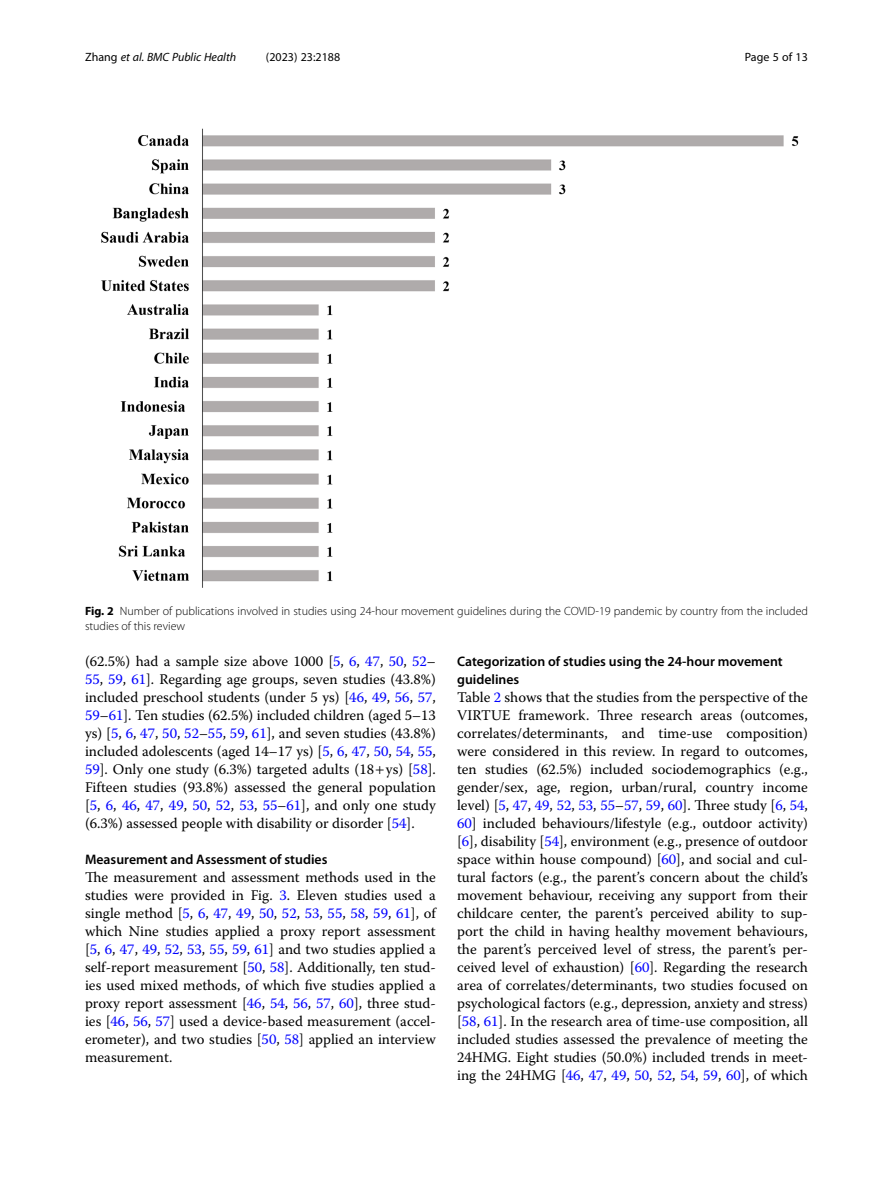
<style>
.page{position:relative;width:893px;height:1191px;background:#fff}
.page>*{position:absolute;margin:0;border:0;box-sizing:border-box;transform-origin:0 0}
.Body_Text{font:14.7px/18px "Warnock Pro";color:#000;text-align:justify}
.Body_Text_Indent{font:14.7px/18px "Warnock Pro";color:#000;text-align:justify}
.Head_2{font:600 13.8px/18px "Myriad Pro";color:#000}
.Figure_Caption{font:300 12px/15px "Myriad Pro";color:#000}
.t1{font:italic 12px "Myriad Pro";color:#000}
.t2{font:12px "Myriad Pro";color:#000}
.s1{font-style:normal}
.s2{font-weight:700}
.s3{color:#00f}
</style>
<div class="page">
<img style="left:101px;top:128px;width:698px;height:460px">
<p class="t1" style="left:85px;top:50px;width:153px"><span class="s1">Zhang</span> et al. BMC Public Health</p>
<p class="t2" style="left:266px;top:50px;width:76px">(2023) 23:2188</p>
<p class="t2" style="left:745px;top:50px;width:65px">Page 5 of 13</p>
<p class="Figure_Caption" style="left:85px;top:604px;width:724px"><span class="s2">Fig. 2</span> Number of publications involved in studies using 24-hour movement guidelines during the COVID-19 pandemic by country from the included studies of this review</p>
<p class="Body_Text_Indent" style="left:85px;top:652px;width:352px">(62.5%) had a sample size above 1000 [<span class="s3">5</span>, <span class="s3">6</span>, <span class="s3">47</span>, <span class="s3">50</span>, <span class="s3">52</span>– <span class="s3">55</span>, <span class="s3">59</span>, <span class="s3">61</span>]. Regarding age groups, seven studies (43.8%) included preschool students (under 5 ys) [<span class="s3">46</span>, <span class="s3">49</span>, <span class="s3">56</span>, <span class="s3">57</span>, <span class="s3">59</span>–<span class="s3">61</span>]. Ten studies (62.5%) included children (aged 5–13 ys) [<span class="s3">5</span>, <span class="s3">6</span>, <span class="s3">47</span>, <span class="s3">50</span>, <span class="s3">52</span>–<span class="s3">55</span>, <span class="s3">59</span>, <span class="s3">61</span>], and seven studies (43.8%) included adolescents (aged 14–17 ys) [<span class="s3">5</span>, <span class="s3">6</span>, <span class="s3">47</span>, <span class="s3">50</span>, <span class="s3">54</span>, <span class="s3">55</span>, <span class="s3">59</span>]. Only one study (6.3%) targeted adults (18 ys) [<span class="s3">58</span>].<br>Fifteen studies (93.8%) assessed the general population [<span class="s3">5</span>, <span class="s3">6</span>, <span class="s3">46</span>, <span class="s3">47</span>, <span class="s3">49</span>, <span class="s3">50</span>, <span class="s3">52</span>, <span class="s3">53</span>, <span class="s3">55</span>–<span class="s3">61</span>], and only one study (6.3%) assessed people with disability or disorder [<span class="s3">54</span>].</p>
<p class="Head_2" style="left:85px;top:850px;width:244px">Measurement and Assessment of studies</p>
<p class="Body_Text" style="left:85px;top:868px;width:352px">The measurement and assessment methods used in the studies were provided in Fig. <span class="s3">3</span>. Eleven studies used a single method [<span class="s3">5</span>, <span class="s3">6</span>, <span class="s3">47</span>, <span class="s3">49</span>, <span class="s3">50</span>, <span class="s3">52</span>, <span class="s3">53</span>, <span class="s3">55</span>, <span class="s3">58</span>, <span class="s3">59</span>, <span class="s3">61</span>], of which Nine studies applied a proxy report assessment [<span class="s3">5</span>, <span class="s3">6</span>, <span class="s3">47</span>, <span class="s3">49</span>, <span class="s3">52</span>, <span class="s3">53</span>, <span class="s3">55</span>, <span class="s3">59</span>, <span class="s3">61</span>] and two studies applied a self-report measurement [<span class="s3">50</span>, <span class="s3">58</span>]. Additionally, ten stud&shy;ies used mixed methods, of which five studies applied a proxy report assessment [<span class="s3">46</span>, <span class="s3">54</span>, <span class="s3">56</span>, <span class="s3">57</span>, <span class="s3">60</span>], three stud&shy;ies [<span class="s3">46</span>, <span class="s3">56</span>, <span class="s3">57</span>] used a device-based measurement (accel&shy;erometer), and two studies [<span class="s3">50</span>, <span class="s3">58</span>] applied an interview measurement.</p>
<p class="Head_2" style="left:457px;top:652px;width:327px">Categorization of studies using the 24-hour movement guidelines</p>
<p class="Body_Text" style="left:457px;top:688px;width:352px">Table <span class="s3">2</span> shows that the studies from the perspective of the VIRTUE framework. Three research areas (outcomes, correlates/determinants, and time-use composition) were considered in this review. In regard to outcomes, ten studies (62.5%) included sociodemographics (e.g., gender/sex, age, region, urban/rural, country income level) [<span class="s3">5</span>, <span class="s3">47</span>, <span class="s3">49</span>, <span class="s3">52</span>, <span class="s3">53</span>, <span class="s3">55</span>–<span class="s3">57</span>, <span class="s3">59</span>, <span class="s3">60</span>]. Three study [<span class="s3">6</span>, <span class="s3">54</span>, <span class="s3">60</span>] included behaviours/lifestyle (e.g., outdoor activity) [<span class="s3">6</span>], disability [<span class="s3">54</span>], environment (e.g., presence of outdoor space within house compound) [<span class="s3">60</span>], and social and cul&shy;tural factors (e.g., the parent’s concern about the child’s movement behaviour, receiving any support from their childcare center, the parent’s perceived ability to sup&shy;port the child in having healthy movement behaviours, the parent’s perceived level of stress, the parent’s per&shy;ceived level of exhaustion) [<span class="s3">60</span>]. Regarding the research area of correlates/determinants, two studies focused on psychological factors (e.g., depression, anxiety and stress) [<span class="s3">58</span>, <span class="s3">61</span>]. In the research area of time-use composition, all included studies assessed the prevalence of meeting the 24HMG. Eight studies (50.0%) included trends in meet&shy;ing the 24HMG [<span class="s3">46</span>, <span class="s3">47</span>, <span class="s3">49</span>, <span class="s3">50</span>, <span class="s3">52</span>, <span class="s3">54</span>, <span class="s3">59</span>, <span class="s3">60</span>], of which</p>
</div>
